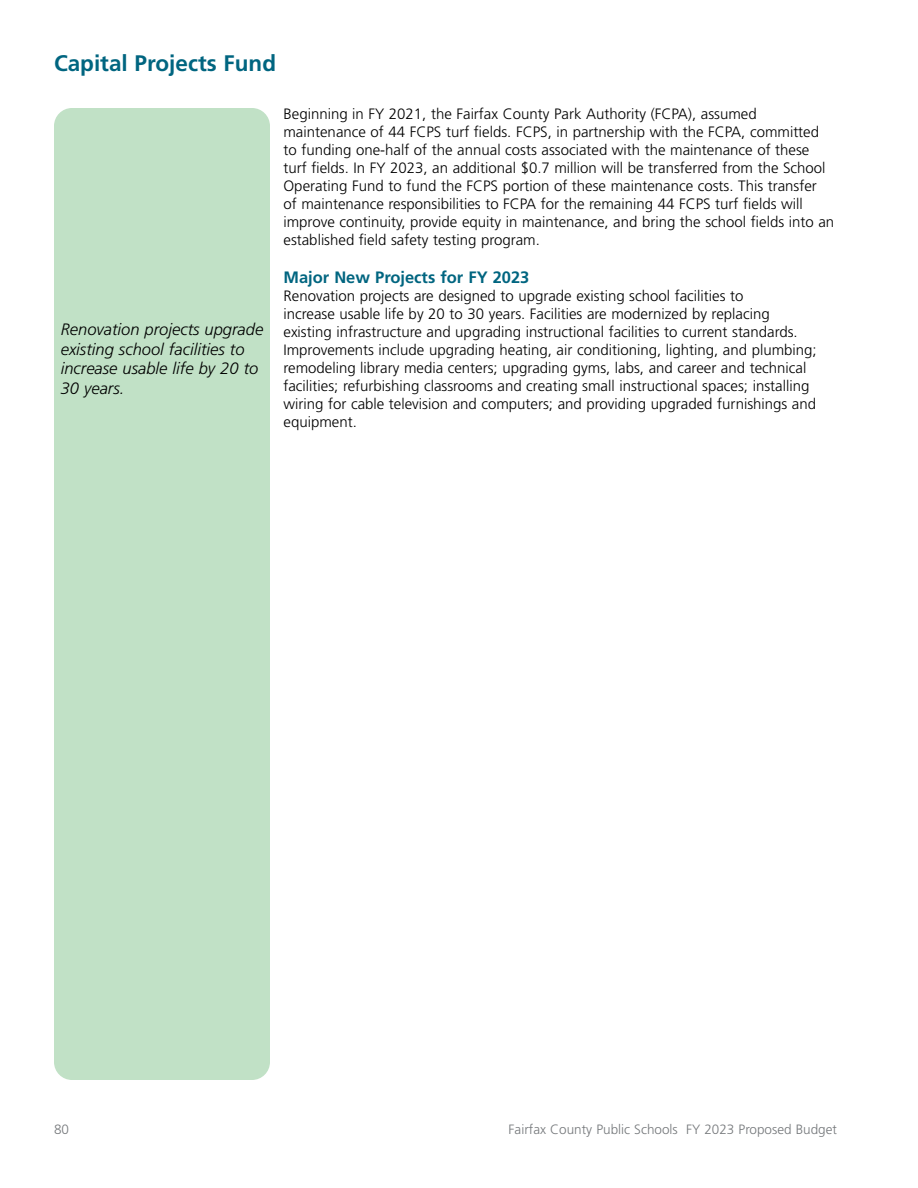
<style>
.page{position:relative;width:918px;height:1188px;background:#fff}
.page>*{position:absolute;margin:0;border:0;box-sizing:border-box;transform-origin:0 0}
.t1{font:700 22.5px "Frutiger LT Std";color:#006580}
.t2{font:italic 300 16.5px/19.8px "Frutiger LT Std";color:#000}
.Program_Section{font:700 16.5px "Frutiger LT Std";color:#006580}
.Program_Text{font:300 15px/18px "Frutiger LT Std";color:#000}
.t3{font:300 13.5px "Frutiger LT Std";color:#75787b}
</style>
<div class="page">
<div style="left:54px;top:108px;width:216px;height:972px;background:#c1e1c6;border-radius:18px"></div>
<h1 class="t1" style="left:54px;top:50px;width:224px">Capital Projects Fund</h1>
<p class="t2" style="left:61px;top:319px;width:204px">Renovation projects upgrade existing school facilities to increase usable life by 20 to<br>30 years.</p>
<p class="Program_Text" style="left:284px;top:105px;width:552px">Beginning in FY 2021, the Fairfax County Park Authority (FCPA), assumed maintenance of 44 FCPS turf fields. FCPS, in partnership with the FCPA, committed to funding one-half of the annual costs associated with the maintenance of these turf fields. In FY 2023, an additional $0.7 million will be transferred from the School Operating Fund to fund the FCPS portion of these maintenance costs. This transfer<br>of maintenance responsibilities to FCPA for the remaining 44 FCPS turf fields will improve continuity, provide equity in maintenance, and bring the school fields into an established field safety testing program.</p>
<p class="Program_Section" style="left:284px;top:268px;width:247px">Major New Projects for FY 2023</p>
<p class="Program_Text" style="left:284px;top:287px;width:535px">Renovation projects are designed to upgrade existing school facilities to<br>increase usable life by 20 to 30 years. Facilities are modernized by replacing existing infrastructure and upgrading instructional facilities to current standards.<br>Improvements include upgrading heating, air conditioning, lighting, and plumbing; remodeling library media centers; upgrading gyms, labs, and career and technical facilities; refurbishing classrooms and creating small instructional spaces; installing wiring for cable television and computers; and providing upgraded furnishings and equipment.</p>
<p class="t3" style="left:54px;top:1122px;width:17px">80</p>
<p class="t3" style="left:509px;top:1122px;width:330px">Fairfax County Public Schools FY 2023 Proposed Budget</p>
</div>
